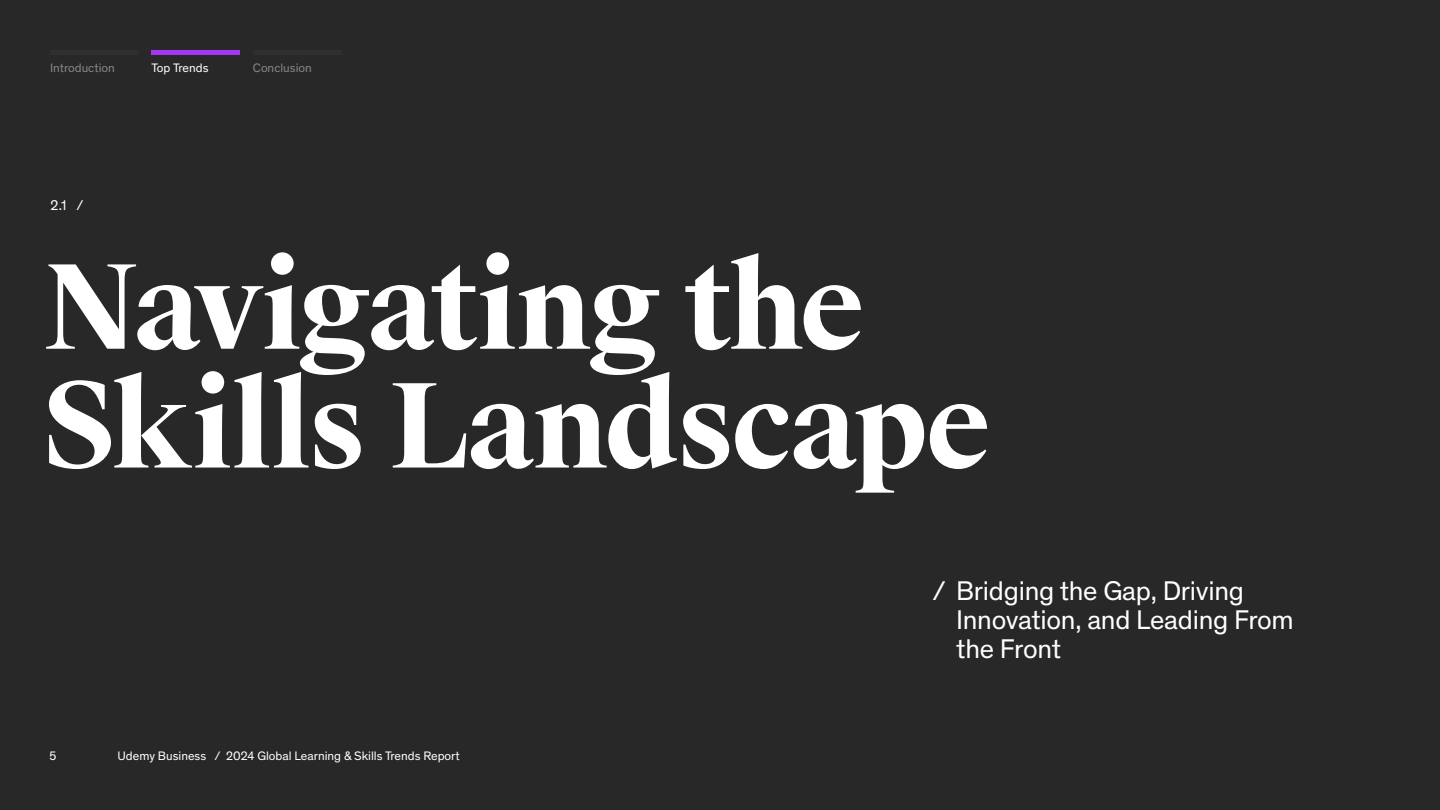
<style>
.page{position:relative;width:1440px;height:810px;background:#292829}
.page>*{position:absolute;margin:0;border:0;box-sizing:border-box;transform-origin:0 0}
.Headline{font:700 116.25px/118.8px "Suisse Works";letter-spacing:-.035em;color:#fff}
.Subhead{font:27.5px/28.8px "Udemy Sans Web";letter-spacing:-.01em;color:#fff}
.Eyebrow{font:14.38px "Udemy Sans Web";color:#fff}
.t1{font:12.5px "Udemy Sans Web";color:#fff}
.t2{font:12.5px "Udemy Sans Web";color:#868686}
</style>
<div class="page">
<div style="left:50px;top:50px;width:89px;height:5px;background:#2f2f2f"></div>
<div style="left:253px;top:50px;width:89px;height:5px;background:#2f2f2f"></div>
<div style="left:151px;top:50px;width:89px;height:5px;background:#a435f0"></div>
<p class="t2" style="left:50px;top:59px;width:66px">Introduction</p>
<p class="t1" style="left:151px;top:59px;width:59px">Top Trends</p>
<p class="t2" style="left:253px;top:59px;width:61px">Conclusion</p>
<p class="Eyebrow" style="left:50px;top:196px;width:35px">2.1 /</p>
<p class="Headline" style="left:42px;top:251px;width:950px">Navigating the<br>Skills Landscape</p>
<p class="t1" style="left:50px;top:747px;width:8px">5</p>
<p class="t1" style="left:118px;top:747px;width:344px">Udemy Business / 2024 Global Learning &amp; Skills Trends Report</p>
<h2 class="Subhead" style="left:956px;top:575px;width:339px;text-indent:-24px">/ Bridging the Gap, Driving<br>Innovation, and Leading From the Front</h2>
</div>
